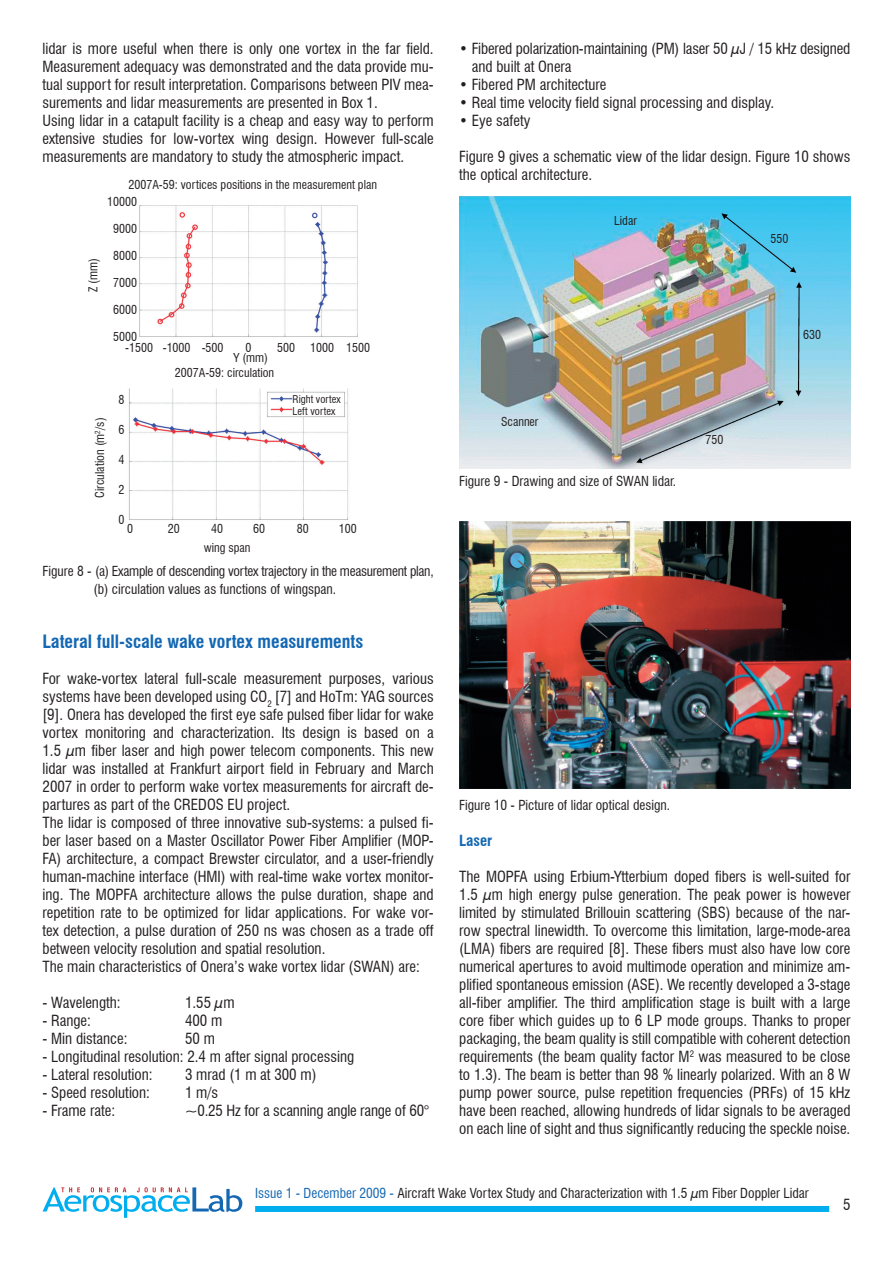
<style>
.page{position:relative;width:893px;height:1263px;background:#fff}
.page>*{position:absolute;margin:0;border:0;box-sizing:border-box;transform-origin:0 0}
.t1{font:700 condensed 18px "Swiss 721 BT";color:#1468b3}
.t2{font:condensed 15px/18px "Swiss 721 BT";color:#231f20}
.t3{font:700 condensed 15px "Swiss 721 BT";color:#1468b3}
.t4{font:condensed 13.5px "Swiss 721 BT";color:#231f20}
.t5{font:condensed 13.5px/18px "Swiss 721 BT";letter-spacing:-.02em;color:#231f20}
.t6{font:condensed 12px "Swiss 721 BT";color:#231f20}
.t7{font:condensed 10.5px/12.6px "Swiss 721 BT";color:#231f20}
.s1{color:#1468b3}
</style>
<div class="page">
<div style="left:255px;top:1206px;width:574px;height:6px;background:#00aeef"></div>
<svg style="left:43px;top:1187px;width:199px;height:31px"></svg>
<img style="left:139px;top:205px;width:219px;height:132px">
<img style="left:129px;top:388px;width:220px;height:132px">
<img style="left:459px;top:197px;width:391px;height:271px">
<img style="left:459px;top:521px;width:391px;height:267px">
<p class="t2" style="left:43px;top:40px;width:393px">lidar is more useful when there is only one vortex in the far field.<br>Measurement adequacy was demonstrated and the data provide mu&shy;tual support for result interpretation. Comparisons between PIV mea&shy;surements and lidar measurements are presented in Box 1.<br>Using lidar in a catapult facility is a cheap and easy way to perform extensive studies for low-vortex wing design. However full-scale measurements are mandatory to study the atmospheric impact.</p>
<p class="t6" style="left:86px;top:292px;width:35px;rotate:-90deg">Z (mm)</p>
<p class="t6" style="left:128px;top:177px;width:250px">2007A-59: vortices positions in the measurement plan</p>
<p class="t6" style="left:107px;top:194px;width:31px">10000</p>
<p class="t6" style="left:113px;top:221px;width:25px">9000</p>
<p class="t6" style="left:113px;top:248px;width:25px">8000</p>
<p class="t6" style="left:113px;top:275px;width:25px">7000</p>
<p class="t6" style="left:113px;top:302px;width:25px">6000</p>
<p class="t6" style="left:113px;top:329px;width:25px">5000</p>
<p class="t6" style="left:125px;top:340px;width:100px">-1500 -1000 -500</p>
<p class="t6" style="left:246px;top:340px;width:7px">0</p>
<p class="t6" style="left:277px;top:340px;width:19px">500</p>
<p class="t6" style="left:310px;top:340px;width:61px">1000 1500</p>
<p class="t6" style="left:233px;top:351px;width:36px">Y (mm)</p>
<p class="t6" style="left:175px;top:366px;width:101px">2007A-59: circulation</p>
<p class="t6" style="left:93px;top:498px;width:82px;rotate:-90deg">Circulation (m<sup>2</sup>/s)</p>
<p class="t7" style="left:293px;top:393px;width:50px">Right vortex<br>Left vortex</p>
<p class="t6" style="left:118px;top:392px;width:7px">8</p>
<p class="t6" style="left:118px;top:422px;width:7px">6</p>
<p class="t6" style="left:118px;top:452px;width:7px">4</p>
<p class="t6" style="left:118px;top:482px;width:7px">2</p>
<p class="t6" style="left:118px;top:512px;width:7px">0</p>
<p class="t6" style="left:127px;top:521px;width:7px">0</p>
<p class="t6" style="left:168px;top:521px;width:13px">20</p>
<p class="t6" style="left:211px;top:521px;width:13px">40</p>
<p class="t6" style="left:253px;top:521px;width:13px">60</p>
<p class="t6" style="left:297px;top:521px;width:13px">80</p>
<p class="t6" style="left:339px;top:521px;width:19px">100</p>
<p class="t6" style="left:204px;top:540px;width:48px">wing span</p>
<p class="t5" style="left:94px;top:562px;width:342px;text-indent:-51px">Figure 8 - (a) Example of descending vortex trajectory in the measurement plan, (b) circulation values as functions of wingspan.</p>
<p class="t1" style="left:43px;top:631px;width:322px">Lateral full-scale wake vortex measurements</p>
<p class="t2" style="left:43px;top:670px;width:393px">For wake-vortex lateral full-scale measurement purposes, various systems have been developed using CO<sub>2</sub> [7] and HoTm: YAG sources [9]. Onera has developed the first eye safe pulsed fiber lidar for wake vortex monitoring and characterization. Its design is based on a 1.5 µm fiber laser and high power telecom components. This new lidar was installed at Frankfurt airport field in February and March 2007 in order to perform wake vortex measurements for aircraft de&shy;partures as part of the CREDOS EU project.<br>The lidar is composed of three innovative sub-systems: a pulsed fi&shy;ber laser based on a Master Oscillator Power Fiber Amplifier (MOP-FA) architecture, a compact Brewster circulator, and a user-friendly human-machine interface (HMI) with real-time wake vortex monitor&shy;ing. The MOPFA architecture allows the pulse duration, shape and repetition rate to be optimized for lidar applications. For wake vor&shy;tex detection, a pulse duration of 250 ns was chosen as a trade off between velocity resolution and spatial resolution.<br>The main characteristics of Onera’s wake vortex lidar (SWAN) are:</p>
<p class="t2" style="left:43px;top:994px;width:80px">- Wavelength:</p>
<p class="t2" style="left:185px;top:994px;width:51px">1.55 µm</p>
<p class="t2" style="left:43px;top:1012px;width:50px">- Range:</p>
<p class="t2" style="left:185px;top:1012px;width:39px">400 m</p>
<p class="t2" style="left:43px;top:1030px;width:86px">- Min distance:</p>
<p class="t2" style="left:185px;top:1030px;width:31px">50 m</p>
<p class="t2" style="left:43px;top:1048px;width:313px">- Longitudinal resolution: 2.4 m after signal processing</p>
<p class="t2" style="left:43px;top:1066px;width:112px">- Lateral resolution:</p>
<p class="t2" style="left:185px;top:1066px;width:133px">3 mrad (1 m at 300 m)</p>
<p class="t2" style="left:43px;top:1084px;width:109px">- Speed resolution:</p>
<p class="t2" style="left:185px;top:1084px;width:35px">1 m/s</p>
<p class="t2" style="left:43px;top:1102px;width:74px">- Frame rate:</p>
<p class="t2" style="left:185px;top:1102px;width:245px">~0.25 Hz for a scanning angle range of 60°</p>
<p class="t2" style="left:472px;top:40px;width:380px;text-indent:-13px">• Fibered polarization-maintaining (PM) laser 50 µJ / 15 kHz designed and built at Onera</p>
<p class="t2" style="left:459px;top:76px;width:149px">• Fibered PM architecture</p>
<p class="t2" style="left:459px;top:94px;width:316px">• Real time velocity field signal processing and display.</p>
<p class="t2" style="left:459px;top:112px;width:73px">• Eye safety</p>
<p class="t2" style="left:459px;top:148px;width:393px">Figure 9 gives a schematic view of the lidar design. Figure 10 shows the optical architecture.</p>
<p class="t6" style="left:614px;top:214px;width:24px">Lidar</p>
<p class="t6" style="left:501px;top:415px;width:39px">Scanner</p>
<p class="t4" style="left:459px;top:473px;width:218px">Figure 9 - Drawing and size of SWAN lidar.</p>
<p class="t6" style="left:705px;top:433px;width:19px">750</p>
<p class="t6" style="left:770px;top:232px;width:19px">550</p>
<p class="t6" style="left:803px;top:328px;width:19px">630</p>
<p class="t4" style="left:459px;top:797px;width:212px">Figure 10 - Picture of lidar optical design.</p>
<p class="t3" style="left:459px;top:832px;width:35px">Laser</p>
<p class="t2" style="left:459px;top:868px;width:393px;text-align:justify">The MOPFA using Erbium-Ytterbium doped fibers is well-suited for 1.5 µm high energy pulse generation. The peak power is however limited by stimulated Brillouin scattering (SBS) because of the nar&shy;row spectral linewidth. To overcome this limitation, large-mode-area (LMA) fibers are required [8]. These fibers must also have low core numerical apertures to avoid multimode operation and minimize am&shy;plified spontaneous emission (ASE). We recently developed a 3-stage all-fiber amplifier. The third amplification stage is built with a large core fiber which guides up to 6 LP mode groups. Thanks to proper packaging, the beam quality is still compatible with coherent detection requirements (the beam quality factor M<sup>2</sup> was measured to be close to 1.3). The beam is better than 98 % linearly polarized. With an 8 W pump power source, pulse repetition frequencies (PRFs) of 15 kHz have been reached, allowing hundreds of lidar signals to be averaged on each line of sight and thus significantly reducing the speckle noise.</p>
<p class="t4" style="left:255px;top:1185px;width:555px"><span class="s1">Issue 1 - December 2009 -</span> Aircraft wake vortex study and characterization with 1.5 µm fiber Doppler lidar</p>
<p class="t2" style="left:843px;top:1195px;width:9px">5</p>
</div>
